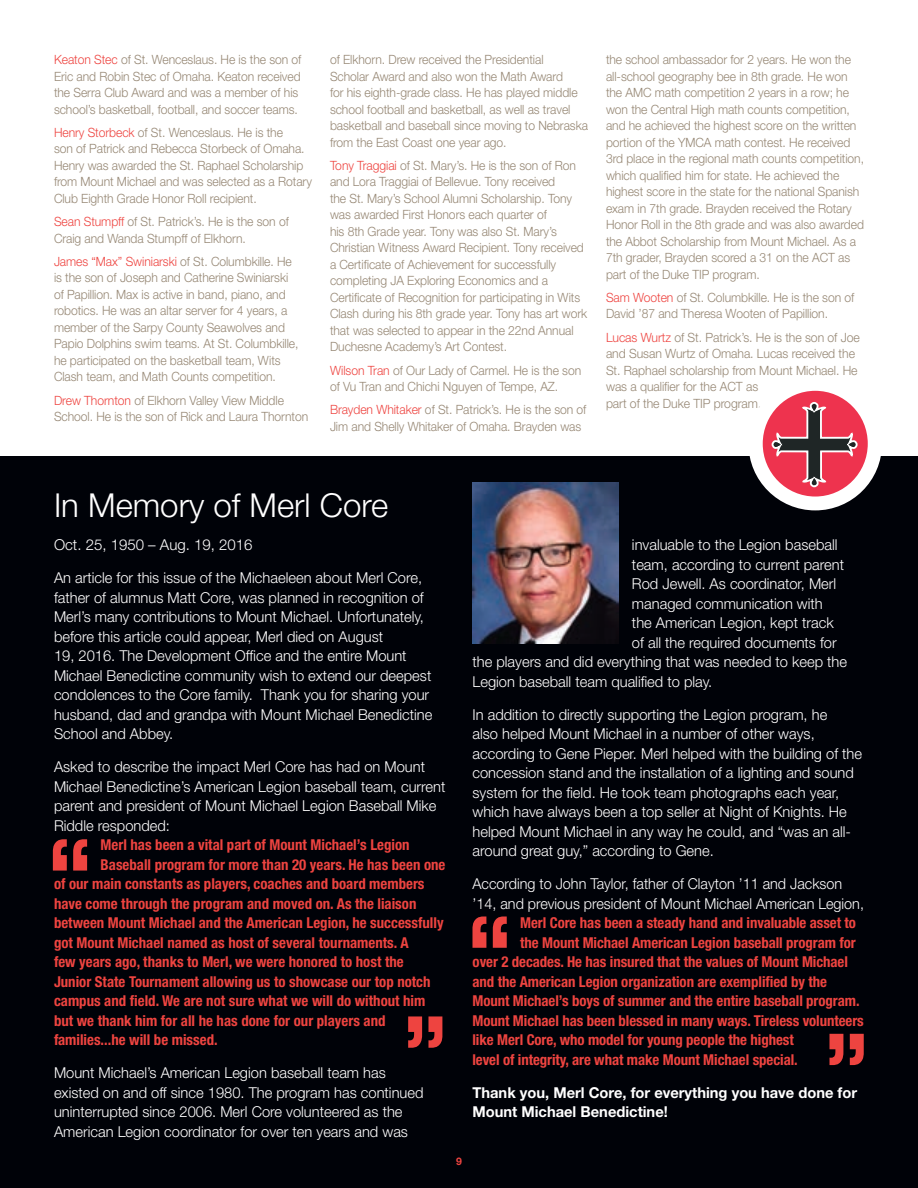
<style>
.page{position:relative;width:918px;height:1188px;background:#fff}
.page>*{position:absolute;margin:0;border:0;box-sizing:border-box;transform-origin:0 0}
.Gift_Tribute{font:300 33px "Helvetica Neue";color:#fff}
.Gift_Tribute-2{font:300 15px/19.5px "Helvetica Neue";color:#fff}
.Gift_Tribute-3{font:700 condensed 15px "Helvetica Neue";color:#ee4440}
.Gift_Tribute-4{font:300 15px "Helvetica Neue";color:#fff;scale:.96 1}
.Gift_Tribute-5{font:700 15px/19.5px "Helvetica Neue";color:#fff}
.t1{font:300 12.75px/16.5px "Helvetica Neue";letter-spacing:-.005em;color:#968774;scale:.95 1}
.t2{font:300 12.75px/16.5px "Helvetica Neue";letter-spacing:-.005em;color:#968774;scale:.96 1}
.t3{font:700 10.5px "Helvetica Neue";color:#ee4440}
.s1{color:#ee4440}
</style>
<div class="page">
<div style="left:0;top:456px;width:918px;height:732px;background:#000208"></div>
<img style="left:472px;top:483px;width:146px;height:160px">
<div style="left:748px;top:377px;width:134px;height:133px;background:#fff;border-radius:50%"></div>
<div style="left:764px;top:393px;width:102px;height:102px;background:#ee334e;border-radius:50%"></div>
<svg style="left:771px;top:401px;width:88px;height:87px"></svg>
<div style="left:763px;top:391px;width:105px;height:106px;border:3px solid #ee334e;border-radius:50%"></div>
<svg style="left:53px;top:839px;width:34px;height:32px"></svg>
<svg style="left:472px;top:916px;width:35px;height:32px"></svg>
<svg style="left:408px;top:1016px;width:34px;height:32px"></svg>
<svg style="left:829px;top:1034px;width:35px;height:31px"></svg>
<p class="t1" style="left:54px;top:51px;width:262px"><span class="s1">Keaton Stec</span> of St. Wenceslaus. He is the son of Eric and Robin Stec of Omaha. Keaton received the Serra Club Award and was a member of his school’s basketball, football, and soccer teams.</p>
<p class="t1" style="left:54px;top:124px;width:273px"><span class="s1">Henry Storbeck</span> of St. Wenceslaus. He is the<br>son of Patrick and Rebecca Storbeck of Omaha.<br>Henry was awarded the St. Raphael Scholarship from Mount Michael and was selected as a Rotary Club Eighth Grade Honor Roll recipient.</p>
<p class="t1" style="left:54px;top:213px;width:249px"><span class="s1">Sean Stumpff</span> of St. Patrick’s. He is the son of<br>Craig and Wanda Stumpff of Elkhorn.</p>
<p class="t1" style="left:54px;top:253px;width:259px"><span class="s1">James “Max” Swiniarski</span> of St. Columbkille. He is the son of Joseph and Catherine Swiniarski of Papillion. Max is active in band, piano, and robotics. He was an altar server for 4 years, a member of the Sarpy County Seawolves and Papio Dolphins swim teams. At St. Columbkille, he participated on the basketball team, Wits Clash team, and Math Counts competition.</p>
<p class="t1" style="left:54px;top:391px;width:269px"><span class="s1">Drew Thornton</span> of Elkhorn Valley View Middle<br>School. He is the son of Rick and Laura Thornton</p>
<p class="t1" style="left:330px;top:51px;width:273px">of Elkhorn. Drew received the Presidential<br>Scholar Award and also won the Math Award<br>for his eighth-grade class. He has played middle school football and basketball, as well as travel basketball and baseball since moving to Nebraska from the East Coast one year ago.</p>
<p class="t1" style="left:330px;top:157px;width:272px"><span class="s1">Tony Traggiai</span> of St. Mary’s. He is the son of Ron and Lora Traggiai of Bellevue. Tony received<br>the St. Mary’s School Alumni Scholarship. Tony was awarded First Honors each quarter of<br>his 8th Grade year. Tony was also St. Mary’s Christian Witness Award Recipient. Tony received a Certificate of Achievement for successfully completing JA Exploring Economics and a Certificate of Recognition for participating in Wits Clash during his 8th grade year. Tony has art work that was selected to appear in the 22nd Annual Duchesne Academy’s Art Contest.</p>
<p class="t1" style="left:330px;top:361px;width:266px"><span class="s1">Wilson Tran</span> of Our Lady of Carmel. He is the son of Vu Tran and Chichi Nguyen of Tempe, AZ.</p>
<p class="t1" style="left:330px;top:401px;width:271px"><span class="s1">Brayden Whitaker</span> of St. Patrick’s. He is the son of<br>Jim and Shelly Whitaker of Omaha. Brayden was</p>
<p class="t1" style="left:606px;top:51px;width:273px">the school ambassador for 2 years. He won the all-school geography bee in 8th grade. He won the AMC math competition 2 years in a row; he won the Central High math counts competition, and he achieved the highest score on the written portion of the YMCA math contest. He received 3rd place in the regional math counts competition, which qualified him for state. He achieved the highest score in the state for the national Spanish exam in 7th grade. Brayden received the Rotary Honor Roll in the 8th grade and was also awarded the Abbot Scholarship from Mount Michael. As a 7th grader, Brayden scored a 31 on the ACT as part of the Duke TIP program.</p>
<p class="t1" style="left:606px;top:289px;width:263px"><span class="s1">Sam Wooten</span> of St. Columbkille. He is the son of<br>David ’87 and Theresa Wooten of Papillion.</p>
<p class="t2" style="left:606px;top:328px;width:266px"><span class="s1">Lucas Wurtz</span> of St. Patrick’s. He is the son of Joe and Susan Wurtz of Omaha. Lucas received the St. Raphael scholarship from Mount Michael. He was a qualifier for the ACT as<br>part of the Duke TIP program.</p>
<p class="Gift_Tribute" style="left:54px;top:485px;width:336px">In Memory of Merl Core</p>
<p class="Gift_Tribute-2" style="left:54px;top:535px;width:200px">Oct. 25, 1950 – Aug. 19, 2016</p>
<p class="Gift_Tribute-2" style="left:54px;top:568px;width:380px">An article for this issue of the Michaeleen about Merl Core, father of alumnus Matt Core, was planned in recognition of Merl’s many contributions to Mount Michael. Unfortunately, before this article could appear, Merl died on August<br>19, 2016. The Development Office and the entire Mount Michael Benedictine community wish to extend our deepest condolences to the Core family. Thank you for sharing your husband, dad and grandpa with Mount Michael Benedictine School and Abbey.</p>
<p class="Gift_Tribute-2" style="left:54px;top:757px;width:373px">Asked to describe the impact Merl Core has had on Mount</p>
<p class="Gift_Tribute-2" style="left:54px;top:776px;width:393px">Michael Benedictine’s American Legion baseball team, current</p>
<p class="Gift_Tribute-2" style="left:54px;top:796px;width:384px">parent and president of Mount Michael Legion Baseball Mike</p>
<p class="Gift_Tribute-2" style="left:54px;top:815px;width:117px">Riddle responded:</p>
<p class="Gift_Tribute-3" style="left:101px;top:836px;width:311px">Merl has been a vital part of Mount Michael’s Legion</p>
<p class="Gift_Tribute-3" style="left:101px;top:855px;width:346px">Baseball program for more than 20 years. He has been one</p>
<p class="Gift_Tribute-3" style="left:54px;top:875px;width:372px">of our main constants as players, coaches and board members</p>
<p class="Gift_Tribute-3" style="left:54px;top:894px;width:364px">have come through the program and moved on. As the liaison</p>
<p class="Gift_Tribute-3" style="left:54px;top:914px;width:391px">between Mount Michael and the American Legion, he successfully</p>
<p class="Gift_Tribute-3" style="left:54px;top:933px;width:356px">got Mount Michael named as host of several tournaments. A</p>
<p class="Gift_Tribute-3" style="left:54px;top:953px;width:351px">few years ago, thanks to Merl, we were honored to host the</p>
<p class="Gift_Tribute-3" style="left:54px;top:972px;width:378px">Junior State Tournament allowing us to showcase our top notch</p>
<p class="Gift_Tribute-3" style="left:54px;top:992px;width:373px">campus and field. We are not sure what we will do without him</p>
<p class="Gift_Tribute-3" style="left:54px;top:1011px;width:333px">but we thank him for all he has done for our players and</p>
<p class="Gift_Tribute-3" style="left:54px;top:1031px;width:165px">families...he will be missed.</p>
<p class="Gift_Tribute-2" style="left:54px;top:1063px;width:371px">Mount Michael’s American Legion baseball team has existed on and off since 1980. The program has continued uninterrupted since 2006. Merl Core volunteered as the American Legion coordinator for over ten years and was</p>
<p class="Gift_Tribute-2" style="left:632px;top:535px;width:207px">invaluable to the Legion baseball</p>
<p class="Gift_Tribute-2" style="left:632px;top:554px;width:214px">team, according to current parent</p>
<p class="Gift_Tribute-2" style="left:632px;top:574px;width:206px">Rod Jewell. As coordinator, Merl</p>
<p class="Gift_Tribute-2" style="left:632px;top:593px;width:192px">managed communication with</p>
<p class="Gift_Tribute-2" style="left:632px;top:613px;width:203px">the American Legion, kept track</p>
<p class="Gift_Tribute-2" style="left:632px;top:632px;width:206px">of all the required documents for</p>
<p class="Gift_Tribute-2" style="left:472px;top:652px;width:376px">the players and did everything that was needed to keep the</p>
<p class="Gift_Tribute-2" style="left:472px;top:671px;width:241px">Legion baseball team qualified to play.</p>
<p class="Gift_Tribute-2" style="left:472px;top:704px;width:391px">In addition to directly supporting the Legion program, he<br>also helped Mount Michael in a number of other ways, according to Gene Pieper. Merl helped with the building of the concession stand and the installation of a lighting and sound system for the field. He took team photographs each year, which have always been a top seller at Night of Knights. He helped Mount Michael in any way he could, and “was an all&shy;around great guy,” according to Gene.</p>
<p class="Gift_Tribute-4" style="left:472px;top:875px;width:387px">According to John Taylor, father of Clayton ’11 and Jackson</p>
<p class="Gift_Tribute-4" style="left:472px;top:894px;width:409px">’14, and previous president of Mount Michael American Legion,</p>
<p class="Gift_Tribute-3" style="left:520px;top:914px;width:337px">Merl Core has been a steady hand and invaluable asset to</p>
<p class="Gift_Tribute-3" style="left:520px;top:933px;width:337px">the Mount Michael American Legion baseball program for</p>
<p class="Gift_Tribute-3" style="left:472px;top:953px;width:377px">over 2 decades. He has insured that the values of Mount Michael</p>
<p class="Gift_Tribute-3" style="left:472px;top:972px;width:356px">and the American Legion organization are exemplified by the</p>
<p class="Gift_Tribute-3" style="left:472px;top:992px;width:389px">Mount Michael’s boys of summer and the entire baseball program.</p>
<p class="Gift_Tribute-3" style="left:472px;top:1011px;width:393px">Mount Michael has been blessed in many ways. Tireless volunteers</p>
<p class="Gift_Tribute-3" style="left:472px;top:1031px;width:323px">like Merl Core, who model for young people the highest</p>
<p class="Gift_Tribute-3" style="left:472px;top:1050px;width:327px">level of integrity, are what make Mount Michael special.</p>
<p class="Gift_Tribute-5" style="left:472px;top:1082px;width:386px">Thank you, Merl Core, for everything you have done for<br>Mount Michael Benedictine!</p>
<p class="t3" style="left:456px;top:1155px;width:7px">9</p>
</div>
